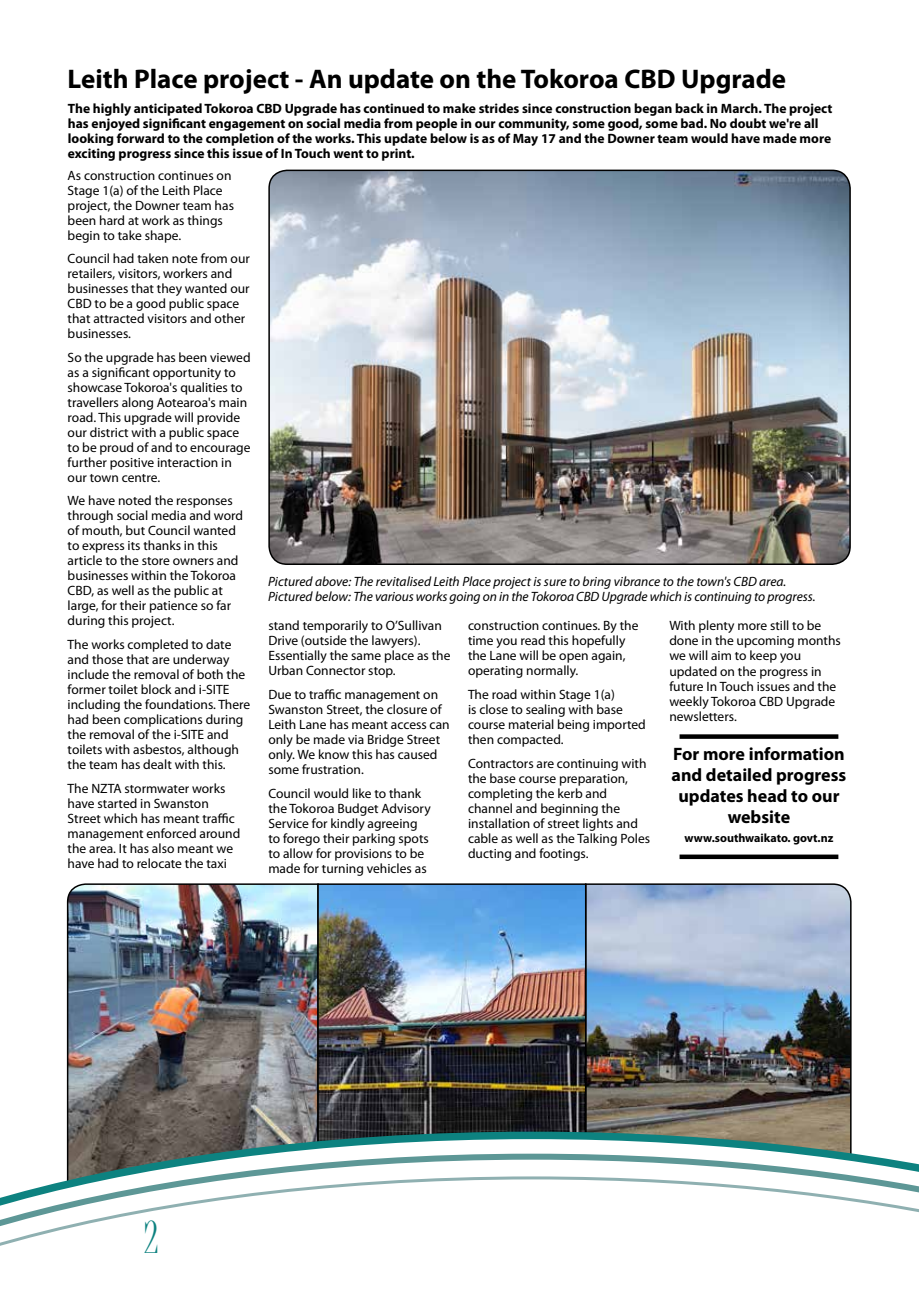
<style>
.page{position:relative;width:919px;height:1289px;background:#fff}
.page>*{position:absolute;margin:0;border:0;box-sizing:border-box;transform-origin:0 0}
.t1{font:43.5px "Juice ITC";color:#0d8280}
.t2{font:700 27px "Myriad Pro";color:#000}
.t3{font:700 18px/21px "Myriad Pro";color:#000;text-align:center}
.t4{font:13.5px/15px "Myriad Pro";color:#000}
.t5{font:700 13.5px/15px "Myriad Pro";color:#000}
.t6{font:italic 13.5px/15px "Myriad Pro";letter-spacing:-.005em;color:#000}
.t7{font:700 12px "Myriad Pro";color:#000}
</style>
<div class="page">
<img style="left:586px;top:883px;width:266px;height:244px">
<img style="left:66px;top:883px;width:251px;height:244px">
<img style="left:320px;top:886px;width:263px;height:241px">
<div style="left:317px;top:883px;width:269px;height:365px;border:2px solid #000"></div>
<svg style="left:66px;top:1127px;width:786px;height:23px"></svg>
<svg style="left:66px;top:1150px;width:852px;height:24px"></svg>
<svg style="left:0;top:1174px;width:918px;height:74px"></svg>
<img style="left:269px;top:170px;width:581px;height:394px">
<div style="left:268px;top:170px;width:582px;height:395px;border:2px solid #000;border-radius:18px"></div>
<svg style="left:679px;top:734px;width:159px;height:4px"></svg>
<div style="left:679px;top:854px;width:159px;height:5px;background:#000"></div>
<h2 class="t2" style="left:68px;top:62px;width:719px">Leith Place project - An update on the Tokoroa CBD Upgrade</h2>
<p class="t5" style="left:68px;top:101px;width:766px">The highly anticipated Tokoroa CBD Upgrade has continued to make strides since construction began back in March. The project has enjoyed significant engagement on social media from people in our community, some good, some bad. No doubt we're all looking forward to the completion of the works. This update below is as of May 17 and the Downer team would have made more exciting progress since this issue of In Touch went to print.</p>
<p class="t4" style="left:68px;top:167px;width:168px">As construction continues on<br>Stage 1(a) of the Leith Place project, the Downer team has been hard at work as things begin to take shape.</p>
<p class="t4" style="left:68px;top:251px;width:184px">Council had taken note from our retailers, visitors, workers and businesses that they wanted our<br>CBD to be a good public space that attracted visitors and other businesses.</p>
<p class="t4" style="left:68px;top:349px;width:184px">So the upgrade has been viewed as a significant opportunity to showcase Tokoroa's qualities to travellers along Aotearoa's main road. This upgrade will provide our district with a public space to be proud of and to encourage further positive interaction in our town centre.</p>
<p class="t4" style="left:68px;top:493px;width:177px">We have noted the responses through social media and word of mouth, but Council wanted to express its thanks in this article to the store owners and businesses within the Tokoroa<br>CBD, as well as the public at large, for their patience so far during this project.</p>
<p class="t4" style="left:68px;top:636px;width:184px">The works completed to date and those that are underway include the removal of both the former toilet block and i-SITE including the foundations. There had been complications during the removal of the i-SITE and toilets with asbestos, although the team has dealt with this.</p>
<p class="t4" style="left:68px;top:780px;width:174px">The NZTA stormwater works have started in Swanston<br>Street which has meant traffic management enforced around the area. It has also meant we have had to relocate the taxi</p>
<p class="t6" style="left:268px;top:573px;width:549px">Pictured above: The revitalised Leith Place project is sure to bring vibrance to the town's CBD area.<br>Pictured below: The various works going on in the Tokoroa CBD Upgrade which is continuing to progress.</p>
<p class="t4" style="left:268px;top:618px;width:183px">stand temporarily to O’Sullivan<br>Drive (outside the lawyers).<br>Essentially the same place as the<br>Urban Connector stop.</p>
<p class="t4" style="left:268px;top:686px;width:183px">Due to traffic management on<br>Swanston Street, the closure of<br>Leith Lane has meant access can only be made via Bridge Street only. We know this has caused some frustration.</p>
<p class="t4" style="left:268px;top:785px;width:164px">Council would like to thank the Tokoroa Budget Advisory<br>Service for kindly agreeing to forego their parking spots to allow for provisions to be made for turning vehicles as</p>
<p class="t4" style="left:468px;top:618px;width:172px">construction continues. By the time you read this hopefully the Lane will be open again, operating normally.</p>
<p class="t4" style="left:468px;top:686px;width:179px">The road within Stage 1(a)<br>is close to sealing with base course material being imported then compacted.</p>
<p class="t4" style="left:468px;top:755px;width:184px">Contractors are continuing with the base course preparation, completing the kerb and channel and beginning the installation of street lights and cable as well as the Talking Poles ducting and footings.</p>
<h3 class="t3" style="left:671px;top:743px;width:176px">For more information and detailed progress updates head to our website</h3>
<p class="t4" style="left:669px;top:618px;width:173px">With plenty more still to be done in the upcoming months we will aim to keep you updated on the progress in future In Touch issues and the weekly Tokoroa CBD Upgrade newsletters.</p>
<p class="t7" style="left:684px;top:830px;width:150px">www.southwaikato. govt.nz</p>
<h1 class="t1" style="left:144px;top:1212px;width:15px">2</h1>
</div>
